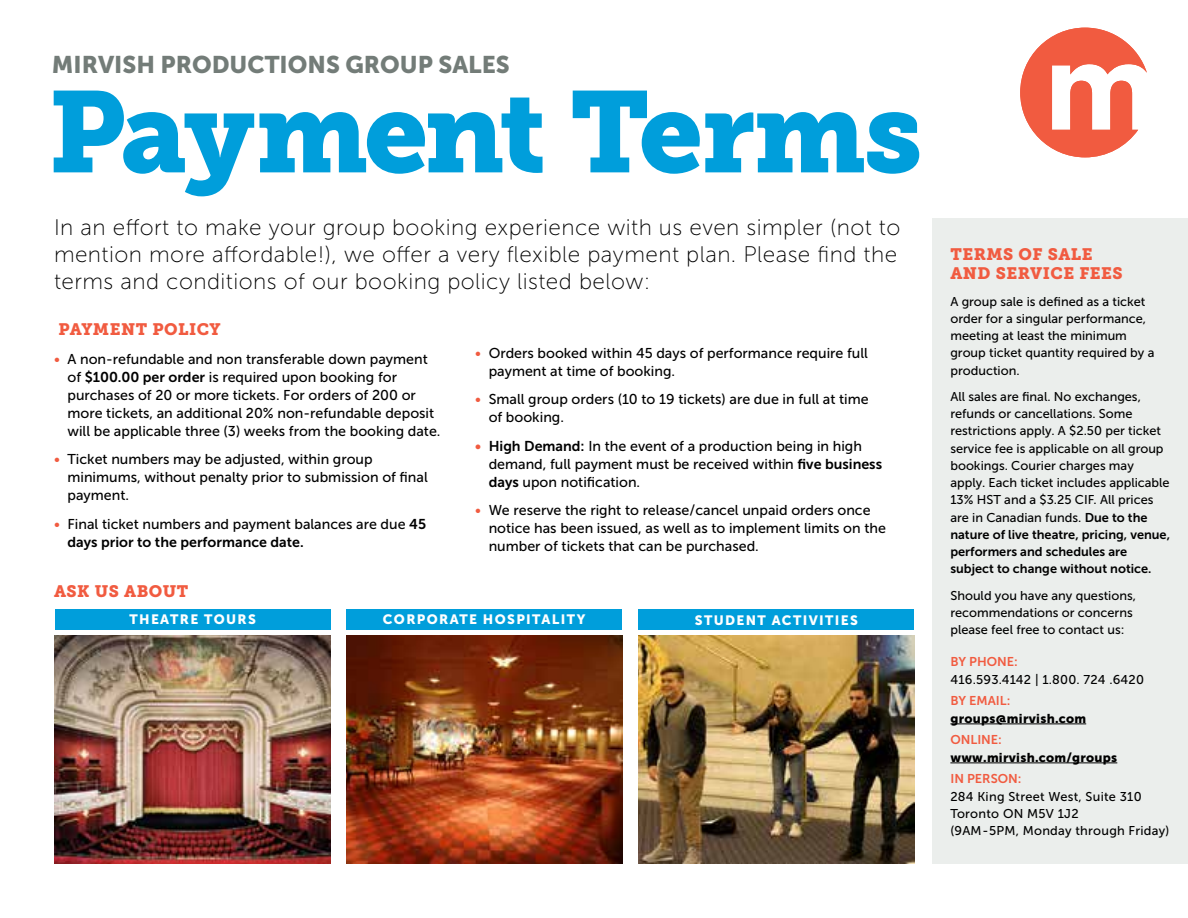
<style>
.page{position:relative;width:1188px;height:918px;background:#fff}
.page>*{position:absolute;margin:0;border:0;box-sizing:border-box;transform-origin:0 0}
.t1{font:114.45px "Museo Slab 900";letter-spacing:-.035em;color:#009edb}
.t2{font:24px "Museo Sans 900";color:#737c78}
.t3{font:22.5px/27px "Museo Sans 100";letter-spacing:.02em;color:#000}
.t4{font:16.5px/19.8px "Museo Slab 900";letter-spacing:.03em;color:#f15b40}
.t5{font:14.25px/18px "Museo Sans 500";color:#000}
.t6{font:14.25px "Museo Sans 700";color:#000}
.t7{font:13.5px "Museo Sans 900";letter-spacing:.1em;color:#fff}
.t8{font:12.75px/17.2px "Museo Sans 500";color:#000}
.t9{font:12.75px/17.2px "Museo Sans 500";letter-spacing:.02em;color:#000}
.t10{font:12.75px/17.2px "Museo Sans 700";color:#000}
.t11{font:12.75px "Museo Sans 900";letter-spacing:.02em;color:#000}
.t12{font:12.75px "Museo Sans 700";color:#f15b40}
.s1{color:#f15b40}
.s2{font-family:"Museo Sans 700"}
.s3{font-family:"Museo Sans 700";color:#f15b40}
</style>
<div class="page">
<div style="left:932px;top:218px;width:256px;height:646px;background:#ebeeec"></div>
<hr style="left:950px;top:724px;width:136px;height:1px;background:#000">
<hr style="left:950px;top:763px;width:167px;height:1px;background:#000">
<img style="left:55px;top:636px;width:276px;height:227px">
<img style="left:346px;top:636px;width:276px;height:227px">
<img style="left:638px;top:636px;width:276px;height:227px">
<div style="left:55px;top:609px;width:276px;height:21px;background:#009edb"></div>
<div style="left:346px;top:609px;width:276px;height:21px;background:#009edb"></div>
<div style="left:638px;top:609px;width:276px;height:21px;background:#009edb"></div>
<svg style="left:1020px;top:28px;width:127px;height:129px"></svg>
<h2 class="t2" style="left:52px;top:51px;width:459px">MIRVISH PRODUCTIONS GROUP SALES</h2>
<h1 class="t1" style="left:48px;top:66px;width:876px">Payment Terms</h1>
<h3 class="t3" style="left:54px;top:214px;width:848px">In an effort to make your group booking experience with us even simpler (not to mention more affordable!), we offer a very flexible payment plan. Please find the terms and conditions of our booking policy listed below:</h3>
<p class="t4" style="left:59px;top:320px;width:164px">PAYMENT POLICY</p>
<p class="t5" style="left:67px;top:350px;width:375px;text-indent:-13px"><span class="s1">•</span> A non-refundable and non transferable down payment of <span class="s2">$100.00 per order</span> is required upon booking for purchases of 20 or more tickets. For orders of 200 or more tickets, an additional 20% non-refundable deposit will be applicable three (3) weeks from the booking date.</p>
<p class="t5" style="left:67px;top:451px;width:362px;text-indent:-13px"><span class="s1">•</span> Ticket numbers may be adjusted, within group minimums, without penalty prior to submission of final payment.</p>
<p class="t5" style="left:54px;top:515px;width:374px"><span class="s1">•</span> Final ticket numbers and payment balances are due <span class="s2">45</span></p>
<p class="t6" style="left:67px;top:534px;width:238px">days prior to the performance date.</p>
<p class="t4" style="left:54px;top:582px;width:136px">ASK US ABOUT</p>
<p class="t5" style="left:489px;top:344px;width:381px;text-indent:-13px"><span class="s1">•</span> Orders booked within 45 days of performance require full payment at time of booking.</p>
<p class="t5" style="left:489px;top:390px;width:382px;text-indent:-13px"><span class="s1">•</span> Small group orders (10 to 19 tickets) are due in full at time of booking.</p>
<p class="t5" style="left:489px;top:437px;width:395px;text-indent:-13px"><span class="s3">•</span> <span class="s2">High Demand:</span> In the event of a production being in high demand, full payment must be received within <span class="s2">five business days</span> upon notification.</p>
<p class="t5" style="left:489px;top:501px;width:399px;text-indent:-13px"><span class="s1">•</span> We reserve the right to release /cancel unpaid orders once notice has been issued, as well as to implement limits on the number of tickets that can be purchased.</p>
<p class="t7" style="left:130px;top:612px;width:128px">THEATRE TOURS</p>
<p class="t7" style="left:383px;top:612px;width:204px">CORPORATE HOSPITALITY</p>
<p class="t7" style="left:695px;top:612px;width:165px">STUDENT ACTIVITIES</p>
<p class="t4" style="left:950px;top:244px;width:174px">TERMS OF SALE<br>AND SERVICE FEES</p>
<p class="t8" style="left:950px;top:293px;width:206px">A group sale is defined as a ticket order for a singular performance, meeting at least the minimum group ticket quantity required by a production.</p>
<p class="t8" style="left:950px;top:388px;width:221px">All sales are final. No exchanges, refunds or cancellations. Some restrictions apply. A $2.50 per ticket service fee is applicable on all group bookings. Courier charges may apply. Each ticket includes applicable 13% HST and a $3.25 CIF. All prices are in Canadian funds. <span class="s2">Due to the</span></p>
<p class="t10" style="left:950px;top:526px;width:221px">nature of live theatre, pricing, venue, performers and schedules are subject to change without notice.</p>
<p class="t8" style="left:950px;top:587px;width:187px">Should you have any questions, recommendations or concerns please feel free to contact us:</p>
<p class="t12" style="left:950px;top:655px;width:69px">BY PHONE:</p>
<p class="t9" style="left:950px;top:671px;width:195px">416.593.4142 | 1.800. 724 .6420</p>
<p class="t12" style="left:950px;top:694px;width:62px">BY EMAIL:</p>
<p class="t11" style="left:950px;top:711px;width:137px">groups@mirvish.com</p>
<p class="t12" style="left:950px;top:733px;width:53px">ONLINE:</p>
<p class="t11" style="left:950px;top:750px;width:168px">www.mirvish.com/groups</p>
<p class="t12" style="left:950px;top:772px;width:73px">IN PERSON:</p>
<p class="t9" style="left:950px;top:788px;width:221px">284 King Street West, Suite 310<br>Toronto ON M5V 1J2<br>(9AM - 5PM, Monday through Friday)</p>
</div>
